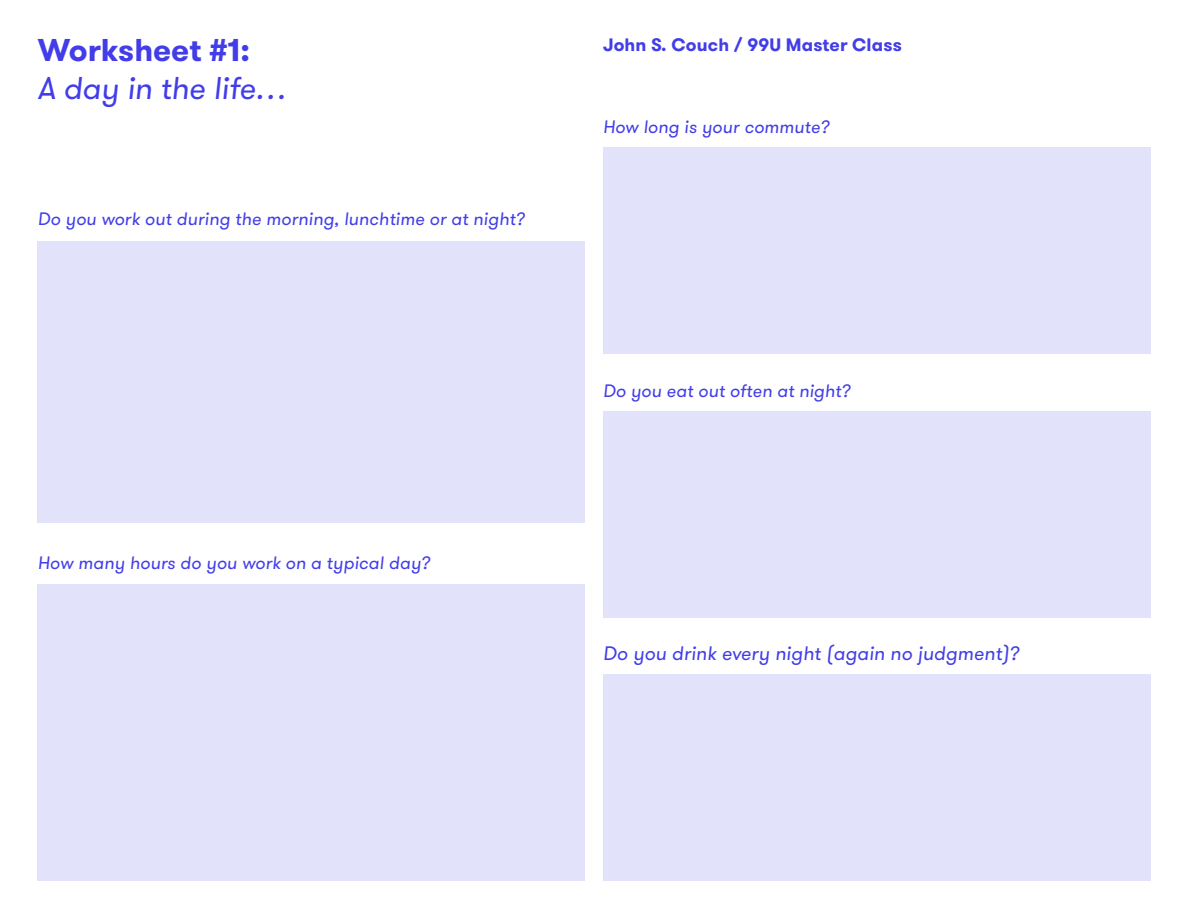
<style>
.page{position:relative;width:1188px;height:918px;background:#fff}
.page>*{position:absolute;margin:0;border:0;box-sizing:border-box;transform-origin:0 0}
.t1{font:italic 31.5px "GT Walsheim Pro";color:#423de8}
.t2{font:700 31.5px "GT Walsheim Pro";color:#423de8}
.t3{font:italic 19.5px "GT Walsheim Pro";letter-spacing:.01em;color:#423de8}
.t4{font:italic 18px "GT Walsheim Pro";letter-spacing:.01em;color:#423de8}
.t5{font:700 18px "GT Walsheim Pro";letter-spacing:.01em;color:#423de8}
</style>
<div class="page">
<div style="left:603px;top:148px;width:547px;height:206px;background:#e3e2fb"></div>
<div style="left:603px;top:412px;width:547px;height:206px;background:#e3e2fb"></div>
<div style="left:38px;top:584px;width:547px;height:296px;background:#e3e2fb"></div>
<div style="left:603px;top:674px;width:547px;height:206px;background:#e3e2fb"></div>
<div style="left:38px;top:241px;width:547px;height:282px;background:#e3e2fb"></div>
<h1 class="t2" style="left:38px;top:30px;width:214px">Worksheet #1:</h1>
<h1 class="t1" style="left:38px;top:68px;width:249px">A day in the life…</h1>
<p class="t4" style="left:38px;top:207px;width:488px">Do you work out during the morning, lunchtime or at night?</p>
<p class="t4" style="left:38px;top:551px;width:394px">How many hours do you work on a typical day?</p>
<p class="t5" style="left:603px;top:33px;width:301px">John S. Couch / 99U Master Class</p>
<p class="t4" style="left:603px;top:115px;width:228px">How long is your commute?</p>
<p class="t4" style="left:603px;top:379px;width:249px">Do you eat out often at night?</p>
<p class="t3" style="left:603px;top:641px;width:418px">Do you drink every night (again no judgment)?</p>
</div>
